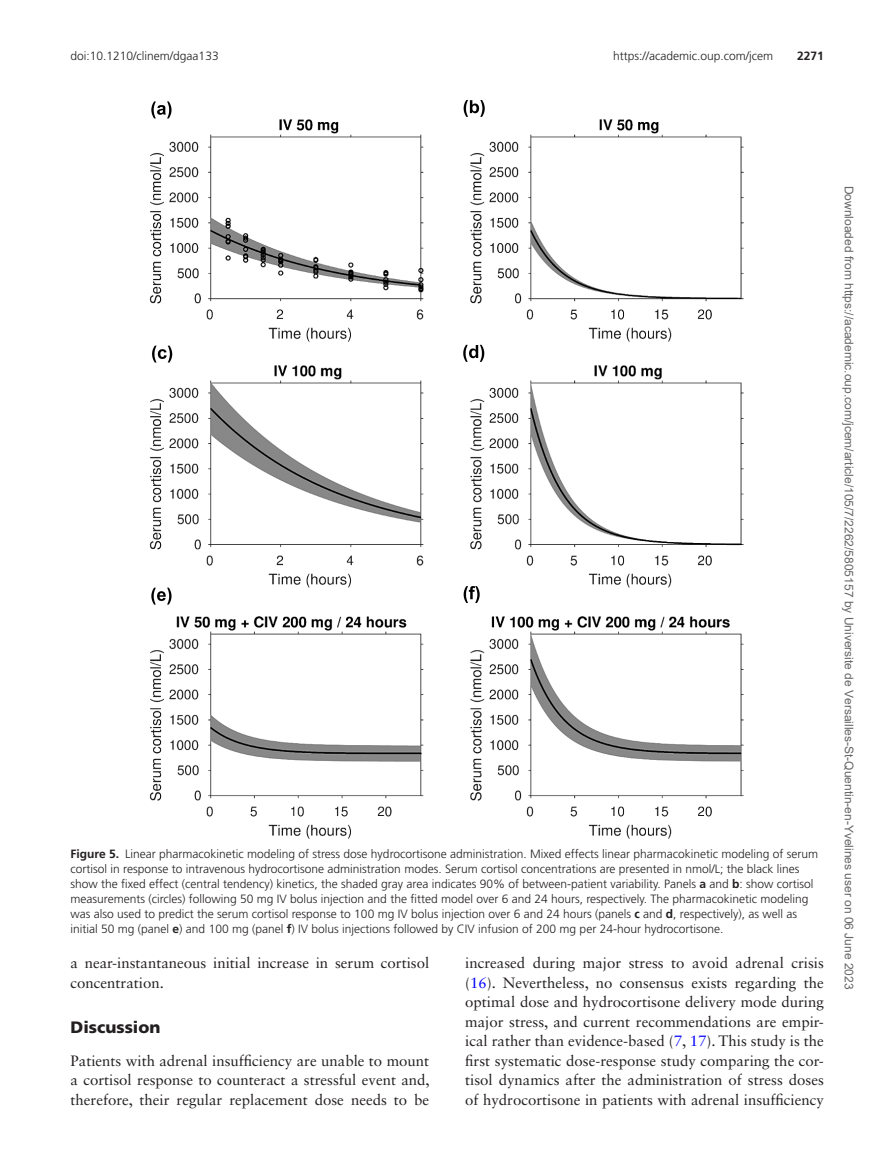
<style>
.page{position:relative;width:878px;height:1175px;background:#fff}
.page>*{position:absolute;margin:0;border:0;box-sizing:border-box;transform-origin:0 0}
.t1{font:900 16.5px "Frutiger LT Std";color:#231f20}
.t2{font:15px/19.5px "Sabon LT Std";color:#231f20;text-align:justify}
.t3{font:300 12px/15px "Frutiger LT Std";color:#231f20}
.t4{font:12px "Arial";color:#666}
.t5{font:700 12px "Frutiger LT Std";color:#231f20}
.s1{font-weight:700}
.s2{color:#00f}
</style>
<div class="page">
<img style="left:150px;top:100px;width:594px;height:739px">
<p class="t3" style="left:70px;top:48px;width:150px">doi:10.1210/clinem/dgaa133</p>
<p class="t3" style="left:613px;top:48px;width:162px">https://academic.oup.com/jcem</p>
<p class="t5" style="left:797px;top:49px;width:28px">2271</p>
<p class="t3" style="left:70px;top:846px;width:749px"><span class="s1">Figure 5.</span> Linear pharmacokinetic modeling of stress dose hydrocortisone administration. Mixed effects linear pharmacokinetic modeling of serum cortisol in response to intravenous hydrocortisone administration modes. Serum cortisol concentrations are presented in nmol/L; the black lines show the fixed effect (central tendency) kinetics, the shaded gray area indicates 90% of between-patient variability. Panels <span class="s1">a</span> and <span class="s1">b</span>: show cortisol measurements (circles) following 50 mg IV bolus injection and the fitted model over 6 and 24 hours, respectively. The pharmacokinetic modeling was also used to predict the serum cortisol response to 100 mg IV bolus injection over 6 and 24 hours (panels <span class="s1">c</span> and <span class="s1">d</span>, respectively), as well as initial 50 mg (panel <span class="s1">e</span>) and 100 mg (panel <span class="s1">f</span>) IV bolus injections followed by CIV infusion of 200 mg per 24-hour hydrocortisone.</p>
<p class="t2" style="left:70px;top:953px;width:360px">a near-instantaneous initial increase in serum cortisol concentration.</p>
<h1 class="t1" style="left:70px;top:1017px;width:91px">Discussion</h1>
<p class="t2" style="left:70px;top:1050px;width:361px">Patients with adrenal insufficiency are unable to mount a cortisol response to counteract a stressful event and, therefore, their regular replacement dose needs to be</p>
<p class="t2" style="left:465px;top:953px;width:360px">increased during major stress to avoid adrenal crisis (<span class="s2">16</span>). Nevertheless, no consensus exists regarding the optimal dose and hydrocortisone delivery mode during major stress, and current recommendations are empir&shy;ical rather than evidence-based (<span class="s2">7</span>, <span class="s2">17</span>). This study is the first systematic dose-response study comparing the cor&shy;tisol dynamics after the administration of stress doses of hydrocortisone in patients with adrenal insufficiency</p>
<p class="t4" style="left:853px;top:186px;width:805px;rotate:90deg">Downloaded from https://academic.oup.com/jcem/article/105/7/2262/5805157 by Universite de Versailles-St-Quentin-en-Yvelines user on 06 June 2023</p>
</div>
